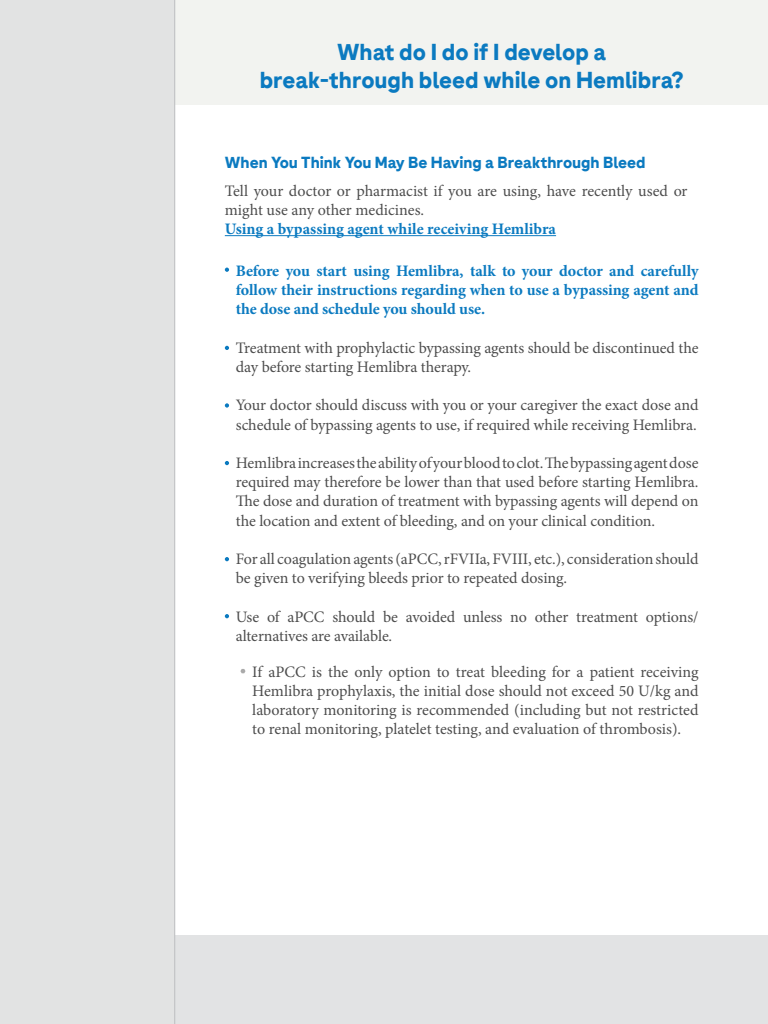
<style>
.page{position:relative;width:768px;height:1024px;background:#fff}
.page>*{position:absolute;margin:0;border:0;box-sizing:border-box;transform-origin:0 0}
.t1{font:700 23px/27.6px "Roche Sans";color:#0b7ac0;text-align:center}
.t2{font:16px/19.2px "Minion Pro";letter-spacing:-.005em;color:#4d4d4d}
.t3{font:700 16px/19.2px "Minion Pro";letter-spacing:-.005em;color:#0b7ac0;text-align:justify}
.t4{font:700 16px "Roche Sans";color:#0b7ac0}
</style>
<div class="page">
<div style="left:3px;top:0;width:765px;height:105px;background:#f2f3f0"></div>
<div style="left:2px;top:935px;width:766px;height:89px;background:#e2e3e4"></div>
<div style="left:0;top:0;width:175px;height:1024px;background:#e2e3e3"></div>
<hr style="left:174px;top:0;width:1px;height:1024px;background:#bcbec0">
<hr style="left:225px;top:235px;width:331px;height:1px;background:#0b7ac0">
<svg style="left:225px;top:268px;width:4px;height:4px"></svg>
<svg style="left:225px;top:346px;width:4px;height:4px"></svg>
<svg style="left:225px;top:403px;width:4px;height:5px"></svg>
<svg style="left:225px;top:461px;width:4px;height:4px"></svg>
<svg style="left:225px;top:557px;width:4px;height:4px"></svg>
<svg style="left:225px;top:614px;width:4px;height:4px"></svg>
<svg style="left:240px;top:669px;width:5px;height:4px"></svg>
<h1 class="t1" style="left:260px;top:38px;width:425px">What do I do if I develop a break-through bleed while on Hemlibra?</h1>
<p class="t4" style="left:225px;top:153px;width:422px">When You Think You May Be Having a Breakthrough Bleed</p>
<p class="t2" style="left:225px;top:181px;width:464px">Tell your doctor or pharmacist if you are using, have recently used or might use any other medicines.</p>
<p class="t3" style="left:225px;top:219px;width:333px">Using a bypassing agent while receiving Hemlibra</p>
<p class="t3" style="left:236px;top:261px;width:464px">Before you start using Hemlibra, talk to your doctor and carefully follow their instructions regarding when to use a bypassing agent and the dose and schedule you should use.</p>
<p class="t2" style="left:236px;top:338px;width:464px">Treatment with prophylactic bypassing agents should be discontinued the day before starting Hemlibra therapy.</p>
<p class="t2" style="left:236px;top:396px;width:464px">Your doctor should discuss with you or your caregiver the exact dose and schedule of bypassing agents to use, if required while receiving Hemlibra.</p>
<p class="t2" style="left:236px;top:453px;width:464px;text-align:justify">Hemlibra increases the ability of your blood to clot. The bypassing agent dose required may therefore be lower than that used before starting Hemlibra.<br>The dose and duration of treatment with bypassing agents will depend on the location and extent of bleeding, and on your clinical condition.</p>
<p class="t2" style="left:236px;top:549px;width:464px">For all coagulation agents (aPCC, rFVIIa, FVIII, etc.), consideration should be given to verifying bleeds prior to repeated dosing.</p>
<p class="t2" style="left:236px;top:607px;width:464px">Use of aPCC should be avoided unless no other treatment options/ alternatives are available.</p>
<p class="t2" style="left:252px;top:662px;width:448px;text-align:justify">If aPCC is the only option to treat bleeding for a patient receiving Hemlibra prophylaxis, the initial dose should not exceed 50 U/kg and laboratory monitoring is recommended (including but not restricted to renal monitoring, platelet testing, and evaluation of thrombosis).</p>
</div>
